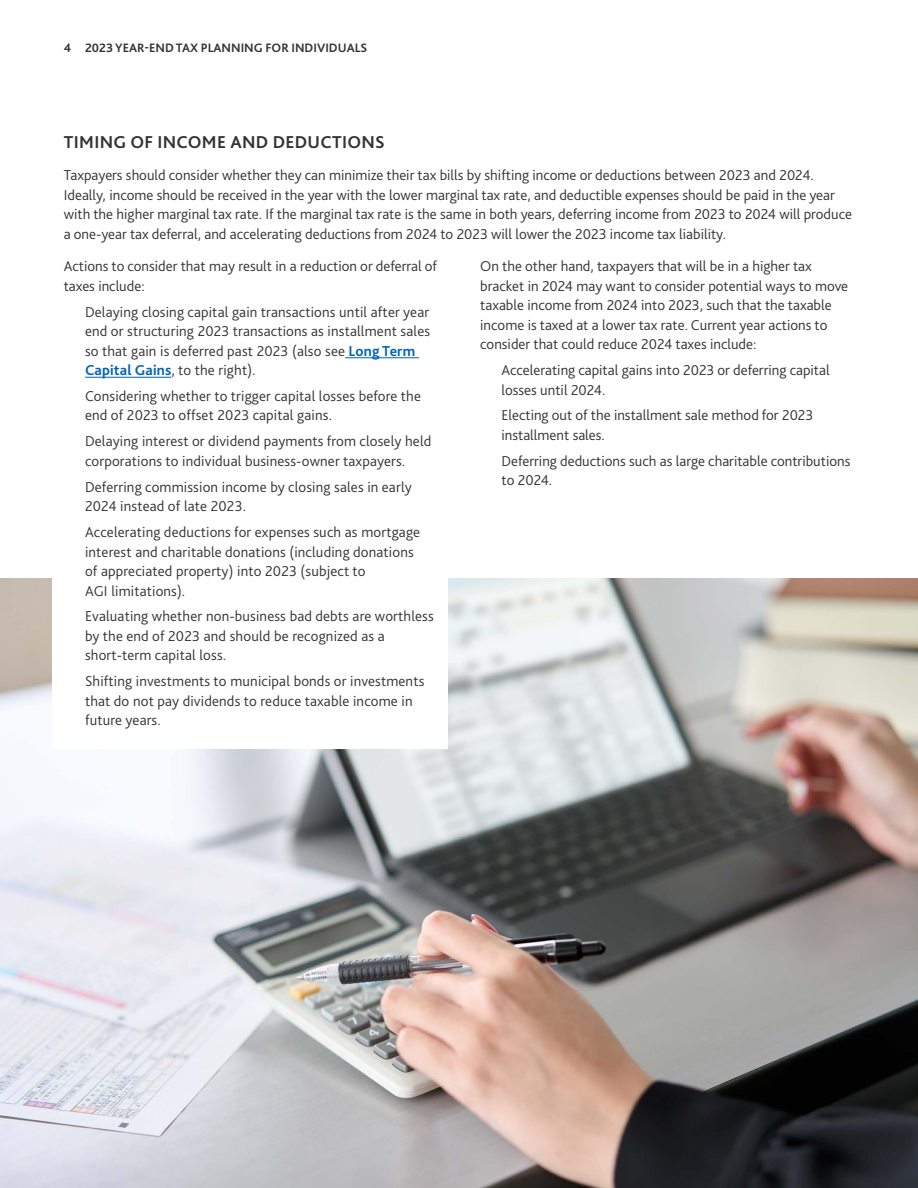
<style>
.page{position:relative;width:918px;height:1188px;background:#fff}
.page>*{position:absolute;margin:0;border:0;box-sizing:border-box;transform-origin:0 0}
.t1{font:700 18px "Bliss Pro";letter-spacing:.015em;color:#333}
.t2{font:300 15px/19.5px "Bliss Pro";color:#333}
.t3{font:700 12.75px "Bliss Pro";color:#333}
.s1{font-weight:700;color:#0062b8}
</style>
<div class="page">
<img style="left:0;top:578px;width:918px;height:610px">
<div style="left:53px;top:516px;width:395px;height:233px;background:#fff"></div>
<hr style="left:345px;top:357px;width:74px;height:1px;background:#0062b8">
<hr style="left:85px;top:377px;width:86px;height:1px;background:#0062b8">
<p class="t3" style="left:64px;top:40px;width:305px">4 2023 YEAR-END TAX PLANNING FOR INDIVIDUALS</p>
<p class="t1" style="left:64px;top:131px;width:323px">TIMING OF INCOME AND DEDUCTIONS</p>
<p class="t2" style="left:64px;top:165px;width:790px">Taxpayers should consider whether they can minimize their tax bills by shifting income or deductions between 2023 and 2024.<br>Ideally, income should be received in the year with the lower marginal tax rate, and deductible expenses should be paid in the year with the higher marginal tax rate. If the marginal tax rate is the same in both years, deferring income from 2023 to 2024 will produce a one-year tax deferral, and accelerating deductions from 2024 to 2023 will lower the 2023 income tax liability.</p>
<p class="t2" style="left:64px;top:256px;width:375px">Actions to consider that may result in a reduction or deferral of taxes include:</p>
<p class="t2" style="left:85px;top:301px;width:347px">Delaying closing capital gain transactions until after year end or structuring 2023 transactions as installment sales so that gain is deferred past 2023 (also see <span class="s1">Long Term Capital Gains</span>, to the right).</p>
<p class="t2" style="left:85px;top:386px;width:338px">Considering whether to trigger capital losses before the end of 2023 to offset 2023 capital gains.</p>
<p class="t2" style="left:85px;top:431px;width:348px">Delaying interest or dividend payments from closely held corporations to individual business-owner taxpayers.</p>
<p class="t2" style="left:85px;top:477px;width:328px">Deferring commission income by closing sales in early<br>2024 instead of late 2023.</p>
<p class="t2" style="left:85px;top:522px;width:337px">Accelerating deductions for expenses such as mortgage interest and charitable donations (including donations of appreciated property) into 2023 (subject to<br>AGI limitations).</p>
<p class="t2" style="left:85px;top:606px;width:350px">Evaluating whether non-business bad debts are worthless by the end of 2023 and should be recognized as a short-term capital loss.</p>
<p class="t2" style="left:85px;top:671px;width:341px">Shifting investments to municipal bonds or investments that do not pay dividends to reduce taxable income in future years.</p>
<p class="t2" style="left:480px;top:256px;width:369px">On the other hand, taxpayers that will be in a higher tax bracket in 2024 may want to consider potential ways to move taxable income from 2024 into 2023, such that the taxable income is taxed at a lower tax rate. Current year actions to consider that could reduce 2024 taxes include:</p>
<p class="t2" style="left:502px;top:360px;width:330px">Accelerating capital gains into 2023 or deferring capital losses until 2024.</p>
<p class="t2" style="left:502px;top:405px;width:313px">Electing out of the installment sale method for 2023 installment sales.</p>
<p class="t2" style="left:502px;top:451px;width:350px">Deferring deductions such as large charitable contributions to 2024.</p>
</div>
